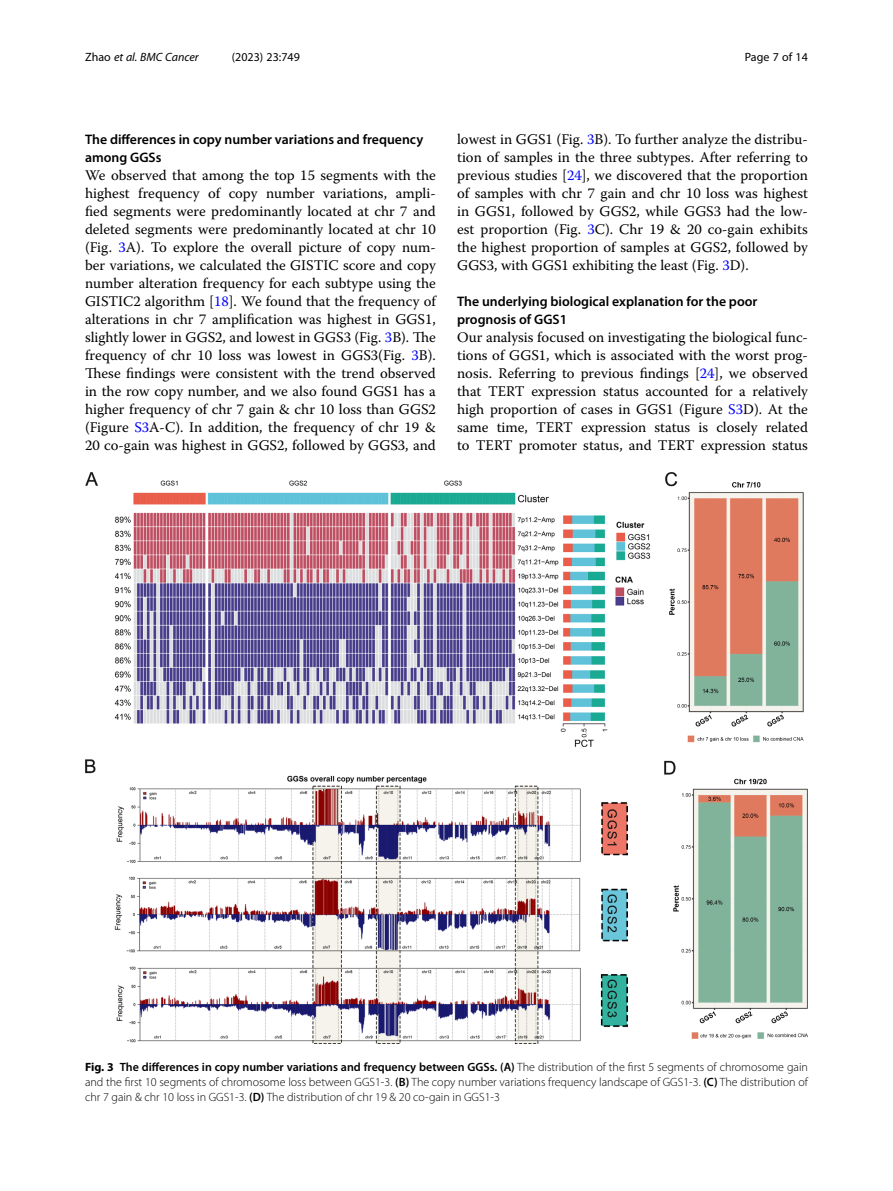
<style>
.page{position:relative;width:893px;height:1191px;background:#fff}
.page>*{position:absolute;margin:0;border:0;box-sizing:border-box;transform-origin:0 0}
.Body_Text{font:14.7px/18px "Warnock Pro";color:#000;text-align:justify}
.Head_2{font:600 13.8px/18px "Myriad Pro";color:#000}
.Figure_Caption{font:300 12px/15px "Myriad Pro";color:#000;text-align:justify}
.t1{font:12px "Myriad Pro";color:#000}
.t2{font:italic 12px "Myriad Pro";color:#000}
.s1{font-style:normal}
.s2{color:#00f}
.s3{font-weight:700}
.s4{font-weight:600}
</style>
<div class="page">
<img style="left:85px;top:472px;width:723px;height:572px">
<p class="t2" style="left:85px;top:50px;width:115px"><span class="s1">Zhao</span> et al. BMC Cancer</p>
<p class="t1" style="left:232px;top:50px;width:70px">(2023) 23:749</p>
<p class="t1" style="left:745px;top:50px;width:65px">Page 7 of 14</p>
<p class="Head_2" style="left:85px;top:130px;width:340px">The differences in copy number variations and frequency among GGSs</p>
<p class="Body_Text" style="left:85px;top:166px;width:352px">We observed that among the top 15 segments with the highest frequency of copy number variations, ampli&shy;fied segments were predominantly located at chr 7 and deleted segments were predominantly located at chr 10 (Fig. <span class="s2">3</span>A). To explore the overall picture of copy num&shy;ber variations, we calculated the GISTIC score and copy number alteration frequency for each subtype using the GISTIC2 algorithm [<span class="s2">18</span>]. We found that the frequency of alterations in chr 7 amplification was highest in GGS1, slightly lower in GGS2, and lowest in GGS3 (Fig. <span class="s2">3</span>B). The frequency of chr 10 loss was lowest in GGS3(Fig. <span class="s2">3</span>B).<br>These findings were consistent with the trend observed in the row copy number, and we also found GGS1 has a higher frequency of chr 7 gain &amp; chr 10 loss than GGS2 (Figure <span class="s2">S3</span>A-C). In addition, the frequency of chr 19 &amp; 20 co-gain was highest in GGS2, followed by GGS3, and</p>
<p class="Body_Text" style="left:457px;top:130px;width:352px">lowest in GGS1 (Fig. <span class="s2">3</span>B). To further analyze the distribu&shy;tion of samples in the three subtypes. After referring to previous studies [<span class="s2">24</span>], we discovered that the proportion of samples with chr 7 gain and chr 10 loss was highest in GGS1, followed by GGS2, while GGS3 had the low&shy;est proportion (Fig. <span class="s2">3</span>C). Chr 19 &amp; 20 co-gain exhibits the highest proportion of samples at GGS2, followed by GGS3, with GGS1 exhibiting the least (Fig. <span class="s2">3</span>D).</p>
<p class="Head_2" style="left:457px;top:292px;width:302px">The underlying biological explanation for the poor prognosis of GGS1</p>
<p class="Body_Text" style="left:457px;top:328px;width:352px">Our analysis focused on investigating the biological func&shy;tions of GGS1, which is associated with the worst prog&shy;nosis. Referring to previous findings [<span class="s2">24</span>], we observed that TERT expression status accounted for a relatively high proportion of cases in GGS1 (Figure <span class="s2">S3</span>D). At the same time, TERT expression status is closely related to TERT promoter status, and TERT expression status</p>
<p class="Figure_Caption" style="left:85px;top:1059px;width:724px"><span class="s3">Fig. 3</span> <span class="s4">The differences in copy number variations and frequency between GGSs. (A)</span> The distribution of the first 5 segments of chromosome gain and the first 10 segments of chromosome loss between GGS1-3. <span class="s4">(B)</span> The copy number variations frequency landscape of GGS1-3. <span class="s4">(C)</span> The distribution of chr 7 gain &amp; chr 10 loss in GGS1-3. <span class="s4">(D)</span> The distribution of chr 19 &amp; 20 co-gain in GGS1-3</p>
</div>
